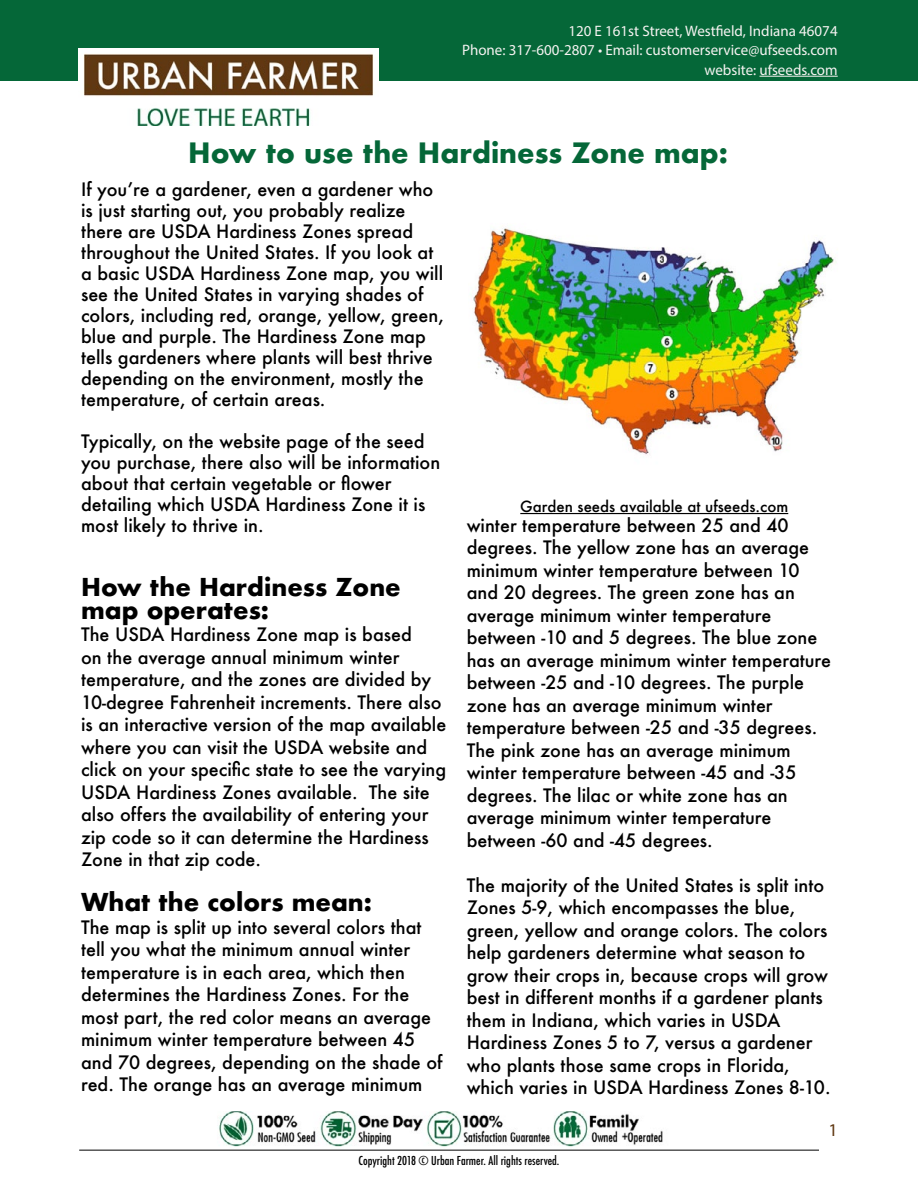
<style>
.page{position:relative;width:918px;height:1188px;background:#fff}
.page>*{position:absolute;margin:0;border:0;box-sizing:border-box;transform-origin:0 0}
.t1{font:700 27.3px "Futura";color:#056738}
.t2{font:700 24px/22.5px "Futura";color:#000}
.t3{font:500 18px/22.5px "Futura";color:#000}
.t4{font:18px "Myriad Pro";color:#603812}
.t5{font:15.15px/19.5px "Myriad Pro";color:#f5f3f1;text-align:right}
.t6{font:500 15px "Futura";color:#000}
.t7{font:500 condensed 12px "Futura";color:#000}
</style>
<div class="page">
<hr style="left:79px;top:1150px;width:740px;height:1px;background:#000">
<img style="left:472px;top:228px;width:364px;height:227px">
<div style="left:0;top:0;width:918px;height:81px;background:#056738"></div>
<hr style="left:760px;top:76px;width:78px;height:1px;background:#f5f3f1">
<img style="left:219px;top:1111px;width:444px;height:36px">
<hr style="left:520px;top:513px;width:268px;height:1px;background:#000">
<img style="left:79px;top:48px;width:300px;height:77px">
<p class="t5" style="left:462px;top:21px;width:377px">120 E 161st Street, Westfield, Indiana 46074<br>Phone: 317-600-2807 • Email: customerservice@ufseeds.com website: ufseeds.com</p>
<h1 class="t1" style="left:188px;top:133px;width:541px">How to use the Hardiness Zone map:</h1>
<p class="t3" style="left:81px;top:178px;width:364px;line-height:21px">If you’re a gardener, even a gardener who is just starting out, you probably realize there are USDA Hardiness Zones spread throughout the United States. If you look at a basic USDA Hardiness Zone map, you will see the United States in varying shades of colors, including red, orange, yellow, green, blue and purple. The Hardiness Zone map tells gardeners where plants will best thrive depending on the environment, mostly the temperature, of certain areas.</p>
<p class="t3" style="left:81px;top:431px;width:361px;line-height:21px">Typically, on the website page of the seed you purchase, there also will be information about that certain vegetable or flower detailing which USDA Hardiness Zone it is most likely to thrive in.</p>
<h2 class="t2" style="left:81px;top:576px;width:321px">How the Hardiness Zone map operates:</h2>
<p class="t3" style="left:81px;top:623px;width:367px">The USDA Hardiness Zone map is based<br>on the average annual minimum winter temperature, and the zones are divided by 10-degree Fahrenheit increments. There also is an interactive version of the map available where you can visit the USDA website and click on your specific state to see the varying USDA Hardiness Zones available. The site also offers the availability of entering your zip code so it can determine the Hardiness Zone in that zip code.</p>
<h2 class="t2" style="left:81px;top:891px;width:292px">What the colors mean:</h2>
<p class="t3" style="left:81px;top:916px;width:363px">The map is split up into several colors that tell you what the minimum annual winter temperature is in each area, which then determines the Hardiness Zones. For the most part, the red color means an average minimum winter temperature between 45 and 70 degrees, depending on the shade of red. The orange has an average minimum</p>
<p class="t6" style="left:520px;top:496px;width:270px">Garden seeds available at ufseeds.com</p>
<p class="t3" style="left:467px;top:514px;width:366px">winter temperature between 25 and 40 degrees. The yellow zone has an average minimum winter temperature between 10 and 20 degrees. The green zone has an average minimum winter temperature between -10 and 5 degrees. The blue zone has an average minimum winter temperature between -25 and -10 degrees. The purple zone has an average minimum winter temperature between -25 and -35 degrees.<br>The pink zone has an average minimum winter temperature between -45 and -35 degrees. The lilac or white zone has an average minimum winter temperature between -60 and -45 degrees.</p>
<p class="t3" style="left:467px;top:874px;width:365px">The majority of the United States is split into Zones 5-9, which encompasses the blue, green, yellow and orange colors. The colors help gardeners determine what season to grow their crops in, because crops will grow best in different months if a gardener plants them in Indiana, which varies in USDA Hardiness Zones 5 to 7, versus a gardener who plants those same crops in Florida, which varies in USDA Hardiness Zones 8-10.</p>
<p class="t4" style="left:828px;top:1119px;width:11px">1</p>
<p class="t7" style="left:359px;top:1153px;width:202px">Copyright 2018 © Urban Farmer. All rights reserved.</p>
</div>
